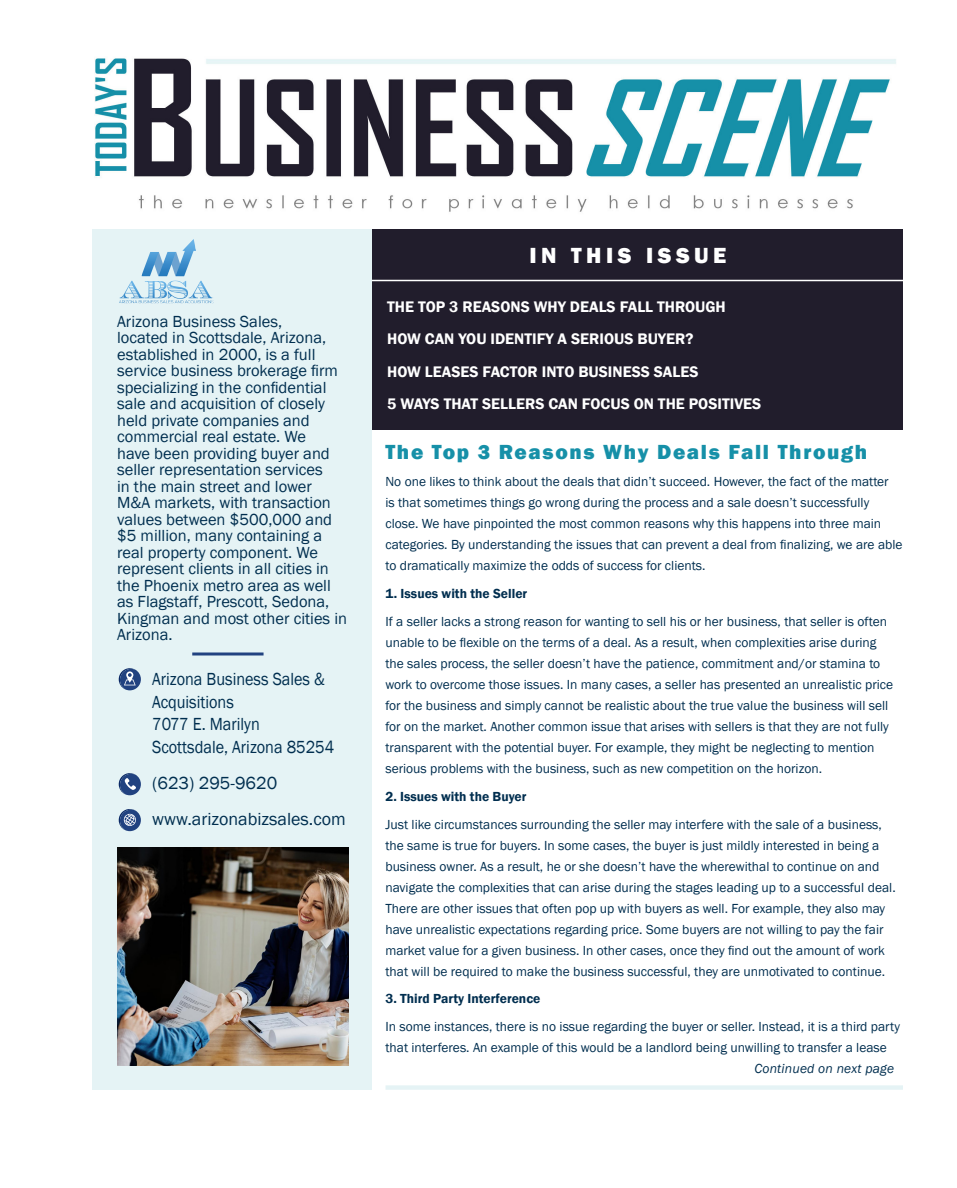
<style>
.page{position:relative;width:957px;height:1188px;background:#fff}
.page>*{position:absolute;margin:0;border:0;box-sizing:border-box;transform-origin:0 0}
.t1{font:800 22.5px "Franklin Gothic";letter-spacing:.2em;color:#fff}
.t2{font:800 21px "Franklin Gothic";letter-spacing:.08em;color:#1690a8}
.t3{font:18px/22.5px "Franklin Gothic";color:#002e4f;scale:.9 1}
.t4{font:18px "Franklin Gothic";color:#002e4f}
.t5{font:16.5px/16.5px "Franklin Gothic";color:#002e4f}
.t6{font:600 15.75px "Franklin Gothic";color:#fff}
.t7{font:13.5px/21px "Franklin Gothic";color:#002e4f}
.t8{font:600 13.5px "Franklin Gothic";color:#002e4f}
.Bulleted_List{font:italic 13.5px "Franklin Gothic";letter-spacing:.015em;color:#002e4f}
</style>
<div class="page">
<img style="left:95px;top:58px;width:801px;height:154px">
<div style="left:385px;top:1085px;width:518px;height:5px;background:#e5f3f5"></div>
<div style="left:372px;top:230px;width:531px;height:200px;background:#211d2c"></div>
<hr style="left:372px;top:280px;width:538px;height:1px;background:#fff">
<div style="left:93px;top:230px;width:279px;height:860px;background:#e5f3f5"></div>
<img style="left:118px;top:847px;width:231px;height:219px">
<svg style="left:119px;top:668px;width:22px;height:22px"></svg>
<svg style="left:119px;top:773px;width:22px;height:22px"></svg>
<svg style="left:119px;top:809px;width:22px;height:22px"></svg>
<svg style="left:192px;top:652px;width:72px;height:4px"></svg>
<img style="left:119px;top:239px;width:95px;height:65px">
<p class="t5" style="left:117px;top:313px;width:231px">Arizona Business Sales,<br>located in Scottsdale, Arizona, established in 2000, is a full service business brokerage firm specializing in the confidential sale and acquisition of closely held private companies and commercial real estate. We<br>have been providing buyer and seller representation services<br>in the main street and lower<br>M&amp;A markets, with transaction values between $500,000 and $5 million, many containing a real property component. We represent clients in all cities in the Phoenix metro area as well as Flagstaff, Prescott, Sedona,<br>Kingman and most other cities in<br>Arizona.</p>
<p class="t3" style="left:152px;top:668px;width:194px">Arizona Business Sales &amp;<br>Acquisitions</p>
<p class="t3" style="left:152px;top:713px;width:204px">7077 E. Marilyn<br>Scottsdale, Arizona 85254</p>
<p class="t4" style="left:152px;top:772px;width:127px">(623) 295-9620</p>
<p class="t4" style="left:152px;top:808px;width:195px">www.arizonabizsales.com</p>
<p class="t1" style="left:529px;top:241px;width:198px">IN THIS ISSUE</p>
<p class="t6" style="left:387px;top:297px;width:340px">THE TOP 3 REASONS WHY DEALS FALL THROUGH</p>
<p class="t6" style="left:387px;top:329px;width:308px">HOW CAN YOU IDENTIFY A SERIOUS BUYER?</p>
<p class="t6" style="left:387px;top:362px;width:313px">HOW LEASES FACTOR INTO BUSINESS SALES</p>
<p class="t6" style="left:387px;top:394px;width:376px">5 WAYS THAT SELLERS CAN FOCUS ON THE POSITIVES</p>
<p class="t2" style="left:385px;top:438px;width:483px">The Top 3 Reasons Why Deals Fall Through</p>
<p class="t7" style="left:385px;top:472px;width:519px">No one likes to think about the deals that didn’t succeed. However, the fact of the matter<br>is that sometimes things go wrong during the process and a sale doesn’t successfully close. We have pinpointed the most common reasons why this happens into three main categories. By understanding the issues that can prevent a deal from finalizing, we are able to dramatically maximize the odds of success for clients.</p>
<p class="t8" style="left:385px;top:585px;width:143px">1. Issues with the Seller</p>
<p class="t7" style="left:385px;top:611px;width:509px">If a seller lacks a strong reason for wanting to sell his or her business, that seller is often unable to be flexible on the terms of a deal. As a result, when complexities arise during the sales process, the seller doesn’t have the patience, commitment and/or stamina to work to overcome those issues. In many cases, a seller has presented an unrealistic price for the business and simply cannot be realistic about the true value the business will sell for on the market. Another common issue that arises with sellers is that they are not fully transparent with the potential buyer. For example, they might be neglecting to mention serious problems with the business, such as new competition on the horizon.</p>
<p class="t8" style="left:385px;top:788px;width:143px">2. Issues with the Buyer</p>
<p class="t7" style="left:385px;top:814px;width:512px">Just like circumstances surrounding the seller may interfere with the sale of a business, the same is true for buyers. In some cases, the buyer is just mildly interested in being a business owner. As a result, he or she doesn’t have the wherewithal to continue on and navigate the complexities that can arise during the stages leading up to a successful deal.<br>There are other issues that often pop up with buyers as well. For example, they also may have unrealistic expectations regarding price. Some buyers are not willing to pay the fair market value for a given business. In other cases, once they find out the amount of work that will be required to make the business successful, they are unmotivated to continue.</p>
<p class="t8" style="left:385px;top:991px;width:157px">3. Third Party Interference</p>
<p class="t7" style="left:385px;top:1016px;width:516px">In some instances, there is no issue regarding the buyer or seller. Instead, it is a third party that interferes. An example of this would be a landlord being unwilling to transfer a lease</p>
<p class="Bulleted_List" style="left:754px;top:1060px;width:141px">Continued on next page</p>
</div>
